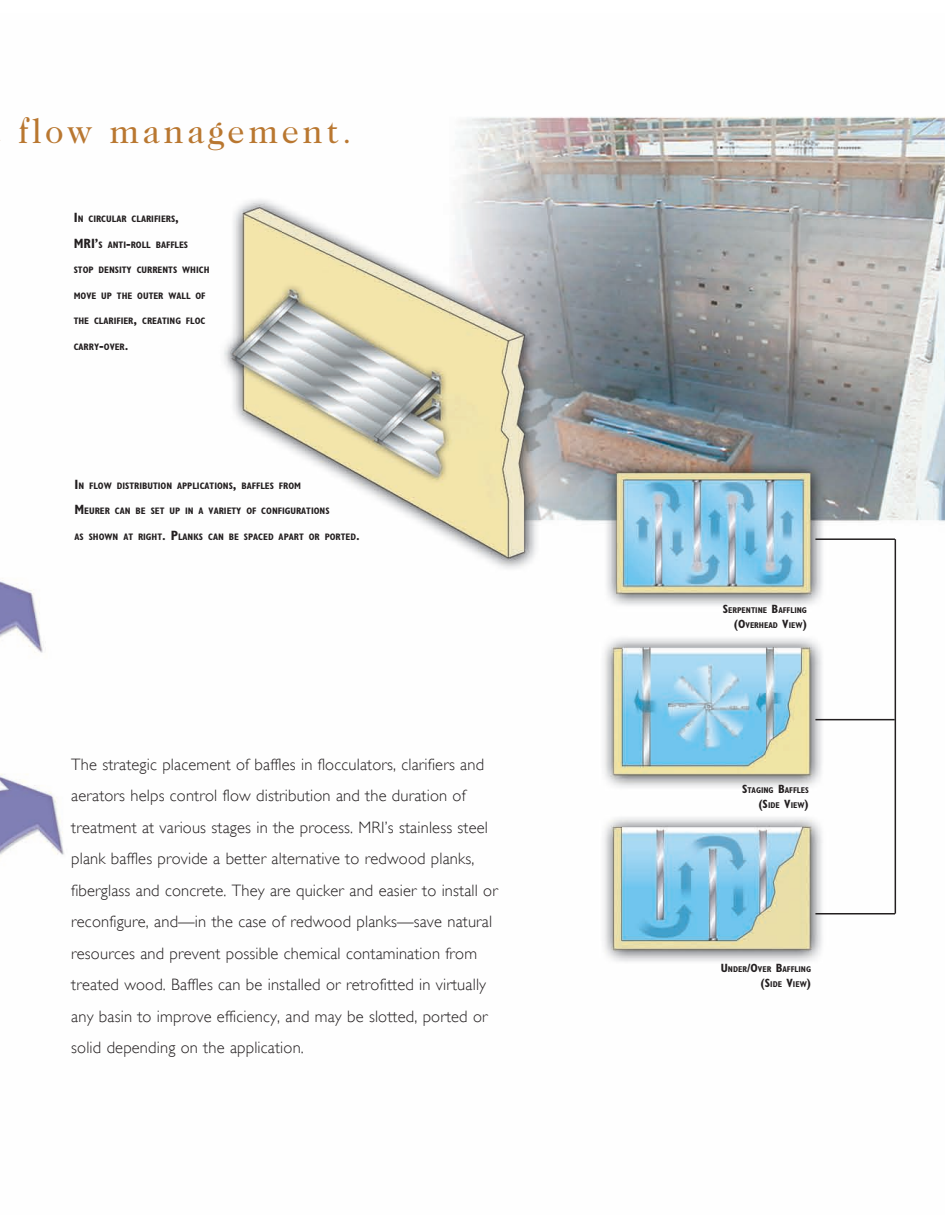
<style>
.page{position:relative;width:945px;height:1215px;background:#fff}
.page>*{position:absolute;margin:0;border:0;box-sizing:border-box;transform-origin:0 0}
.t1{font:34.5px "Caslon Two Twenty Four";letter-spacing:.1em;color:#b97730}
.t2{font:300 16.5px/31.5px "Gill Sans";letter-spacing:.01em;color:#231f20}
.t3{font:700 condensed 9.45px "Gill Sans";color:#231f20}
.t4{font:700 condensed 8.4px/15px "Gill Sans";color:#231f20;text-align:right}
.s1{font-size:13.5px}
.s2{font-size:12px}
</style>
<div class="page">
<img style="left:0;top:116px;width:945px;height:846px">
<hr style="left:815px;top:538px;width:80px;height:2px;background:#231f20">
<hr style="left:815px;top:719px;width:80px;height:1px;background:#231f20">
<hr style="left:815px;top:913px;width:80px;height:2px;background:#231f20">
<hr style="left:895px;top:539px;width:1px;height:375px;background:#231f20">
<h1 class="t1" style="left:18px;top:112px;width:335px">flow management.</h1>
<p class="t3" style="left:74px;top:214px;width:107px"><span class="s1">I</span>N CIRCULAR CLARIFIERS<span class="s1">,</span></p>
<p class="t3" style="left:74px;top:239px;width:116px"><span class="s1">MRI’</span>S ANTI<span class="s1">-</span>ROLL BAFFLES</p>
<p class="t3" style="left:74px;top:265px;width:137px">STOP DENSITY CURRENTS WHICH</p>
<p class="t3" style="left:74px;top:290px;width:133px">MOVE UP THE OUTER WALL OF</p>
<p class="t3" style="left:74px;top:316px;width:133px">THE CLARI FIER<span class="s1">,</span> CREATING FLOC</p>
<p class="t3" style="left:74px;top:341px;width:56px">CARRY<span class="s1">-</span>OVER<span class="s1">.</span></p>
<p class="t3" style="left:74px;top:480px;width:227px"><span class="s1">I</span>N FLOW DISTRI BUTION APPLICATIONS<span class="s1">,</span> BAFFLES FROM</p>
<p class="t3" style="left:74px;top:505px;width:257px"><span class="s1">M</span>EURER CAN BE SET UP IN A VARIETY OF CONFIGURATIONS</p>
<p class="t3" style="left:74px;top:531px;width:287px">AS SHOWN AT RIGHT<span class="s1">. P</span>LANKS CAN BE SPACED APART OR PORTED<span class="s1">.</span></p>
<p class="t2" style="left:71px;top:748px;width:428px">The strategic placement of baffles in flocculators, clarifiers and aerators helps control flow distribution and the duration of treatment at various stages in the process. MRI’s stainless steel plank baffles provide a better alternative to redwood planks, fiberglass and concrete. They are quicker and easier to install or reconfigure, and—in the case of redwood planks—save natural resources and prevent possible chemical contamination from treated wood. Baffles can be installed or retrofitted in virtually any basin to improve efficiency, and may be slotted, ported or solid depending on the application.</p>
<p class="t4" style="left:723px;top:603px;width:86px"><span class="s2">S</span>ERPENTINE <span class="s2">B</span>AFFLING <span class="s2">(O</span>VERHEAD <span class="s2">V</span>IEW<span class="s2">)</span></p>
<p class="t4" style="left:742px;top:782px;width:68px"><span class="s2">S</span>TAGING <span class="s2">B</span>AFFLES <span class="s2">(S</span>IDE <span class="s2">V</span>IEW<span class="s2">)</span></p>
<p class="t4" style="left:721px;top:961px;width:92px"><span class="s2">U</span> NDER<span class="s2">/O</span>VER <span class="s2">B</span>AFFLING <span class="s2">(S</span>IDE <span class="s2">V</span>IEW<span class="s2">)</span></p>
</div>
